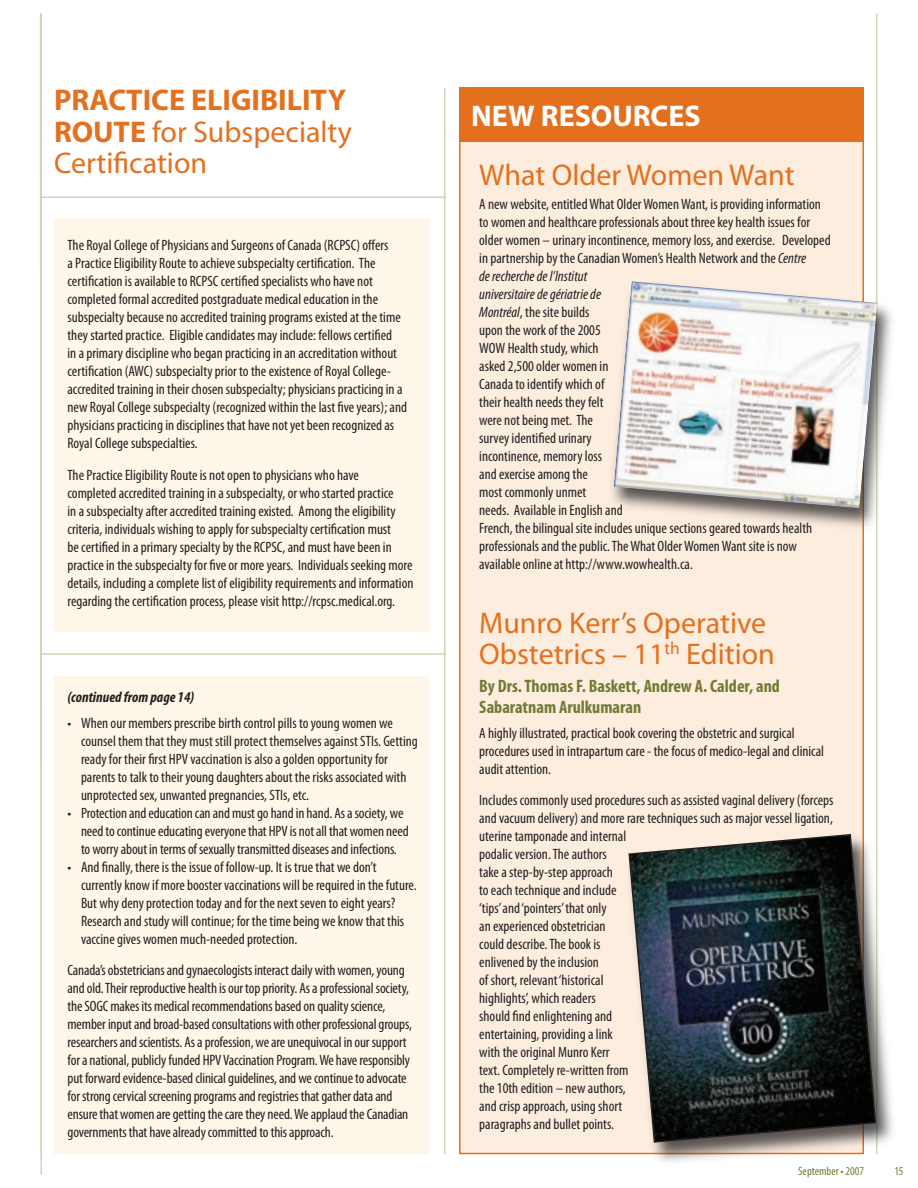
<style>
.page{position:relative;width:918px;height:1188px;background:#fff}
.page>*{position:absolute;margin:0;border:0;box-sizing:border-box;transform-origin:0 0}
.t1{font:30px/31.5px "Myriad";color:#e4701e}
.t2{font:700 30px "Myriad";color:#fff}
.t3{font:700 condensed 18px/21px "Myriad Pro";color:#727a34}
.t4{font:condensed 15px/18px "Myriad Pro";color:#231f20}
.t5{font:italic 700 condensed 15px "Myriad Pro";color:#231f20}
.t6{font:condensed 12px "Myriad Pro";color:#727a34}
.s1{font-weight:700}
.s2{font-style:italic}
</style>
<div class="page">
<hr style="left:876px;top:14px;width:2px;height:1140px;background:#d1d4b7">
<hr style="left:444px;top:88px;width:2px;height:1066px;background:#d1d4b7">
<div style="left:54px;top:218px;width:375px;height:414px;background:#fef6e8"></div>
<svg style="left:39px;top:13px;width:3px;height:1162px"></svg>
<div style="left:460px;top:119px;width:403px;height:1035px;background:#fceddf"></div>
<div style="left:459px;top:88px;width:405px;height:54px;background:#e4701e"></div>
<div style="left:607px;top:279px;width:289px;height:253px;background:#231f20;opacity:.75"></div>
<img style="left:614px;top:281px;width:264px;height:227px">
<div style="left:624px;top:832px;width:274px;height:334px;background:#231f20;opacity:.75"></div>
<svg style="left:628px;top:833px;width:249px;height:311px;background:#3a4043"></svg>
<hr style="left:41px;top:196px;width:405px;height:2px;background:#d1d4b7">
<hr style="left:41px;top:653px;width:405px;height:2px;background:#d1d4b7">
<div style="left:54px;top:676px;width:375px;height:478px;background:#fef6e8"></div>
<h1 class="t1" style="left:54px;top:86px;width:299px"><span class="s1">PRACTICE ELIGIBILITY<br>ROUTE</span> for Subspecialty<br>Certification</h1>
<p class="t4" style="left:68px;top:237px;width:341px">The Royal College of Physicians and Surgeons of Canada (RCPSC) offers<br>a Practice Eligibility Route to achieve subspecialty certification. The certification is available to RCPSC certified specialists who have not completed formal accredited postgraduate medical education in the subspecialty because no accredited training programs existed at the time they started practice. Eligible candidates may include: fellows certified<br>in a primary discipline who began practicing in an accreditation without certification (AWC) subspecialty prior to the existence of Royal College&shy;accredited training in their chosen subspecialty; physicians practicing in a new Royal College subspecialty (recognized within the last five years); and physicians practicing in disciplines that have not yet been recognized as Royal College subspecialties.</p>
<p class="t4" style="left:68px;top:466px;width:348px">The Practice Eligibility Route is not open to physicians who have<br>completed accredited training in a subspecialty, or who started practice<br>in a subspecialty after accredited training existed. Among the eligibility criteria, individuals wishing to apply for subspecialty certification must<br>be certified in a primary specialty by the RCPSC, and must have been in practice in the subspecialty for five or more years. Individuals seeking more details, including a complete list of eligibility requirements and information regarding the certification process, please visit http://rcpsc.medical.org.</p>
<p class="t5" style="left:68px;top:689px;width:128px">(continued from page 14)</p>
<p class="t4" style="left:81px;top:714px;width:338px;text-indent:-13px">• When our members prescribe birth control pills to young women we counsel them that they must still protect themselves against STIs. Getting ready for their first HPV vaccination is also a golden opportunity for parents to talk to their young daughters about the risks associated with unprotected sex, unwanted pregnancies, STIs, etc.</p>
<p class="t4" style="left:81px;top:804px;width:329px;text-indent:-13px">• Protection and education can and must go hand in hand. As a society, we need to continue educating everyone that HPV is not all that women need to worry about in terms of sexually transmitted diseases and infections.</p>
<p class="t4" style="left:81px;top:858px;width:337px;text-indent:-13px">• And finally, there is the issue of follow-up. It is true that we don’t currently know if more booster vaccinations will be required in the future.<br>But why deny protection today and for the next seven to eight years?<br>Research and study will continue; for the time being we know that this vaccine gives women much-needed protection.</p>
<p class="t4" style="left:68px;top:962px;width:346px">Canada’s obstetricians and gynaecologists interact daily with women, young and old. Their reproductive health is our top priority. As a professional society, the SOGC makes its medical recommendations based on quality science, member input and broad-based consultations with other professional groups, researchers and scientists. As a profession, we are unequivocal in our support for a national, publicly funded HPV Vaccination Program. We have responsibly put forward evidence-based clinical guidelines, and we continue to advocate for strong cervical screening programs and registries that gather data and ensure that women are getting the care they need. We applaud the Canadian governments that have already committed to this approach.</p>
<h1 class="t2" style="left:471px;top:100px;width:231px">NEW RESOURCES</h1>
<h1 class="t1" style="left:479px;top:160px;width:317px">What Older Women Want</h1>
<p class="t4" style="left:479px;top:196px;width:353px">A new website, entitled What Older Women Want, is providing information to women and healthcare professionals about three key health issues for older women – urinary incontinence, memory loss, and exercise. Developed in partnership by the Canadian Women’s Health Network and the <span class="s2">Centre<br>de recherche de l’Institut<br>universitaire de gériatrie de<br>Montréal</span>, the site builds<br>upon the work of the 2005<br>WOW Health study, which<br>asked 2,500 older women in<br>Canada to identify which of<br>their health needs they felt<br>were not being met. The<br>survey identified urinary<br>incontinence, memory loss<br>and exercise among the<br>most commonly unmet<br>needs. Available in English and<br>French, the bilingual site includes unique sections geared towards health professionals and the public. The What Older Women Want site is now available online at http://www.wowhealth.ca.</p>
<h1 class="t1" style="left:479px;top:608px;width:297px">Munro Kerr’s Operative<br>Obstetrics – 11<sup>th</sup> Edition</h1>
<p class="t3" style="left:479px;top:676px;width:302px">By Drs. Thomas F. Baskett, Andrew A. Calder, and<br>Sabaratnam Arulkumaran</p>
<p class="t4" style="left:479px;top:724px;width:346px">A highly illustrated, practical book covering the obstetric and surgical procedures used in intrapartum care - the focus of medico-legal and clinical audit attention.</p>
<p class="t4" style="left:479px;top:792px;width:356px">Includes commonly used procedures such as assisted vaginal delivery (forceps and vacuum delivery) and more rare techniques such as major vessel ligation, uterine tamponade and internal<br>podalic version. The authors<br>take a step-by-step approach<br>to each technique and include<br>‘tips’ and ‘pointers’ that only<br>an experienced obstetrician<br>could describe. The book is<br>enlivened by the inclusion<br>of short, relevant ‘historical<br>highlights’, which readers<br>should find enlightening and<br>entertaining, providing a link<br>with the original Munro Kerr<br>text. Completely re-written from<br>the 10th edition – new authors,<br>and crisp approach, using short<br>paragraphs and bullet points.</p>
<p class="t6" style="left:798px;top:1164px;width:67px">September • 2007</p>
<p class="t6" style="left:894px;top:1164px;width:11px">15</p>
</div>
